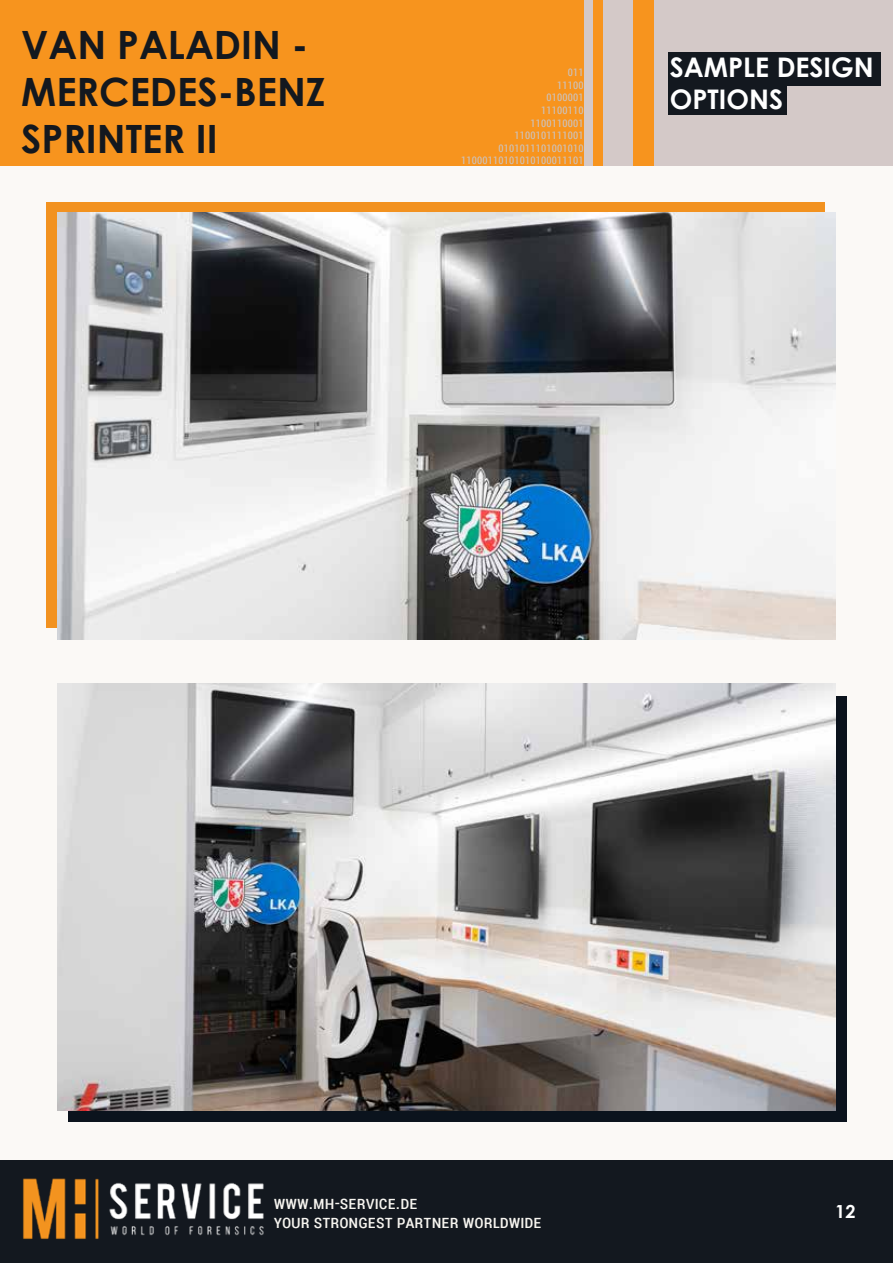
<style>
.page{position:relative;width:893px;height:1263px;background:#fbf9f6}
.page>*{position:absolute;margin:0;border:0;box-sizing:border-box;transform-origin:0 0}
.t1{font:700 39px/46.8px "Century Gothic";color:#13181f}
.t2{font:700 27px/32.4px "Century Gothic";color:#fff}
.t3{font:18px "Roboto Condensed";color:#f7f5f0}
.t4{font:700 18px "Century Gothic";color:#fff}
.t5{font:10.5px/12.6px "Roboto Condensed";letter-spacing:.02em;color:#cbc3c0;text-align:right}
</style>
<div class="page">
<div style="left:0;top:0;width:893px;height:166px;background:#f7941e"></div>
<div style="left:0;top:1161px;width:893px;height:102px;background:#13181f"></div>
<div style="left:603px;top:0;width:30px;height:166px;background:#d4c9c8"></div>
<div style="left:584px;top:0;width:9px;height:166px;background:#d4c9c8"></div>
<div style="left:654px;top:0;width:239px;height:166px;background:#d4c9c8"></div>
<div style="left:668px;top:52px;width:212px;height:33px;background:#13181f"></div>
<div style="left:668px;top:81px;width:118px;height:33px;background:#13181f"></div>
<div style="left:46px;top:202px;width:778px;height:426px;background:#f29220"></div>
<div style="left:69px;top:696px;width:778px;height:426px;background:#0b131d"></div>
<img style="left:57px;top:212px;width:778px;height:427px">
<img style="left:57px;top:684px;width:778px;height:426px">
<img style="left:23px;top:1178px;width:241px;height:61px">
<h1 class="t1" style="left:21px;top:20px;width:306px">VAN PALADIN -<br>MERCEDES-BENZ<br>SPRINTER II</h1>
<p class="t5" style="left:461px;top:66px;width:124px">011<br>11100<br>0100001<br>11100110<br>1100110001<br>1100101111001<br>0101011101001010<br>11000110101010100011101</p>
<h2 class="t2" style="left:670px;top:50px;width:206px">SAMPLE DESIGN<br>OPTIONS</h2>
<h3 class="t3" style="left:274px;top:1190px;width:136px">www.mh-service.DE</h3>
<h3 class="t3" style="left:274px;top:1209px;width:269px">Your strongest partner worldwide</h3>
<h3 class="t4" style="left:835px;top:1198px;width:22px">12</h3>
</div>
